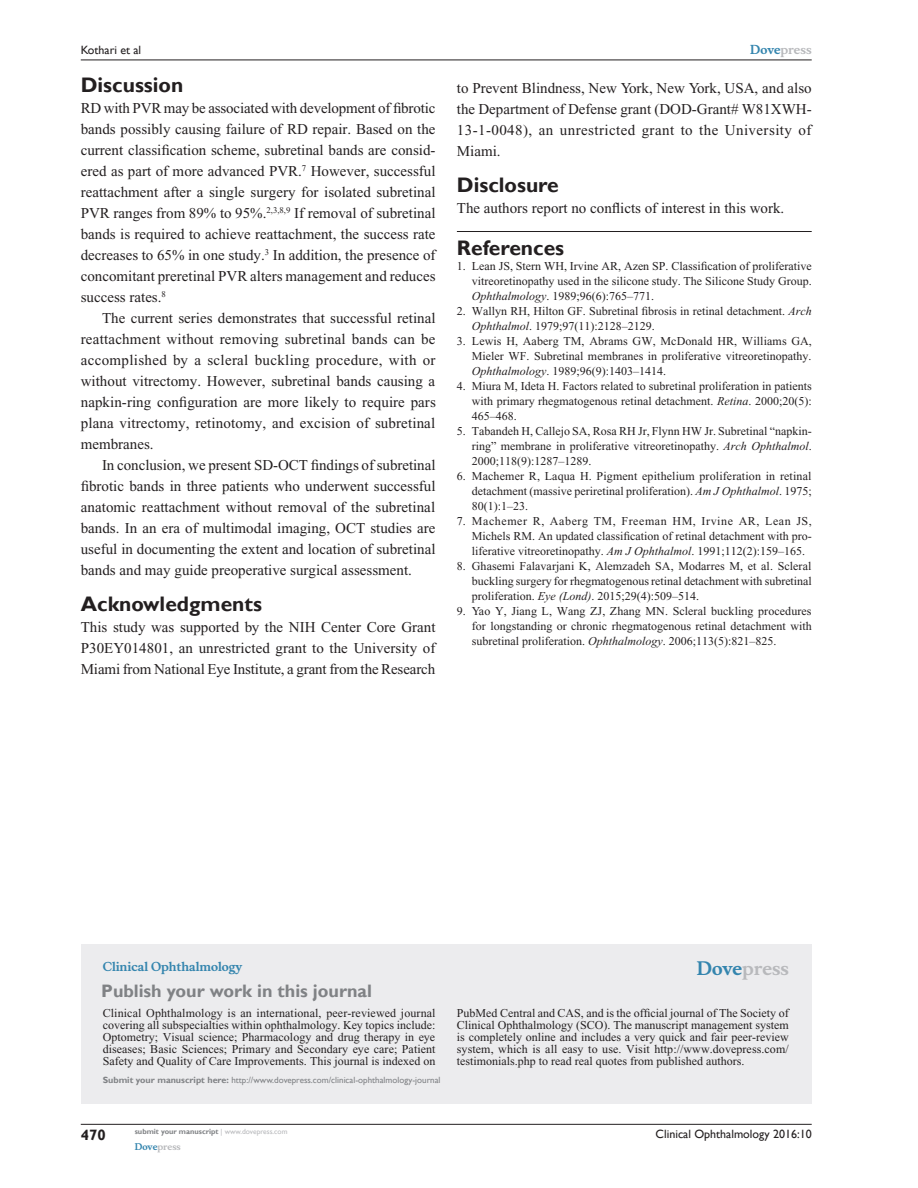
<style>
.page{position:relative;width:918px;height:1188px;background:#fff}
.page>*{position:absolute;margin:0;border:0;box-sizing:border-box;transform-origin:0 0}
.RefH{font:700 21px "Gill Sans";color:#231f20}
.PromBx-H1{font:700 18px "Gill Sans";color:#808285}
.PromBx-Brand{font:700 18px "Musee";color:#b8b9bc}
.TxF{font:15px/21px "Times New Roman";color:#231f20;text-align:justify}
.Tx{font:15px/21px "Times New Roman";color:#231f20;text-align:justify}
.t1{font:700 15px "Gill Sans";color:#231f20}
.RefNL1{font:12px/15px "Times New Roman";color:#231f20;text-align:justify}
.PromBx-Tx{font:12px/12px "Times New Roman";color:#231f20;text-align:justify}
.t2{font:12px "Gill Sans";color:#231f20}
.PromBx-JrnlName{font:700 12px "Musee";color:#3485ae}
.t3{font:700 12px "Musee";color:#b8b9bc}
.PromBx-SubmitMssWebA{font:9px "Gill Sans";color:#808285}
.t4{font:700 9px "Musee";color:#b8b9bc}
.t5{font:700 7.5px "Gill Sans";color:#808285}
.s1{color:#3485ae}
.s2{font-style:italic}
.s3{font-weight:700}
.s4{font-weight:400;color:#b8b9bc}
</style>
<div class="page">
<div style="left:81px;top:944px;width:731px;height:159px;background:#ececee"></div>
<hr style="left:81px;top:1124px;width:731px;height:1px;background:#231f20">
<hr style="left:81px;top:60px;width:731px;height:1px;background:#231f20">
<hr style="left:457px;top:231px;width:355px;height:1px;background:#231f20">
<p class="t2" style="left:81px;top:43px;width:62px">Kothari et al</p>
<h1 class="RefH" style="left:81px;top:73px;width:104px">Discussion</h1>
<p class="TxF" style="left:81px;top:98px;width:356px">RD with PVR may be associated with development of fibrotic bands possibly causing failure of RD repair. Based on the current classification scheme, subretinal bands are consid&shy;ered as part of more advanced PVR.<sup>7</sup> However, successful reattachment after a single surgery for isolated subretinal PVR ranges from 89% to 95%.<sup>2,3,8,9</sup> If removal of subretinal bands is required to achieve reattachment, the success rate decreases to 65% in one study.<sup>3</sup> In addition, the presence of concomitant preretinal PVR alters management and reduces success rates.<sup>8</sup></p>
<p class="Tx" style="left:81px;top:308px;width:357px;text-indent:21px">The current series demonstrates that successful retinal reattachment without removing subretinal bands can be accomplished by a scleral buckling procedure, with or without vitrectomy. However, subretinal bands causing a napkin-ring configuration are more likely to require pars plana vitrectomy, retinotomy, and excision of subretinal membranes.</p>
<p class="Tx" style="left:81px;top:455px;width:356px;text-indent:21px">In conclusion, we present SD-OCT findings of subretinal fibrotic bands in three patients who underwent successful anatomic reattachment without removal of the subretinal bands. In an era of multimodal imaging, OCT studies are useful in documenting the extent and location of subretinal bands and may guide preoperative surgical assessment.</p>
<h1 class="RefH" style="left:81px;top:592px;width:183px">Acknowledgments</h1>
<p class="TxF" style="left:81px;top:617px;width:356px">This study was supported by the NIH Center Core Grant P30EY014801, an unrestricted grant to the University of Miami from National Eye Institute, a grant from the Research</p>
<p class="t3" style="left:750px;top:43px;width:63px"><span class="s1">Dove</span>press</p>
<p class="TxF" style="left:457px;top:77px;width:356px">to Prevent Blindness, New York, New York, USA, and also the Department of Defense grant (DOD-Grant# W81XWH-13-1-0048), an unrestricted grant to the University of Miami.</p>
<h1 class="RefH" style="left:457px;top:172px;width:103px">Disclosure</h1>
<p class="TxF" style="left:457px;top:197px;width:329px">The authors report no conflicts of interest in this work.</p>
<p class="RefH" style="left:457px;top:235px;width:109px">References</p>
<p class="RefNL1" style="left:472px;top:258px;width:341px;text-indent:-15px">1. Lean JS, Stern WH, Irvine AR, Azen SP. Classification of proliferative vitreoretinopathy used in the silicone study. The Silicone Study Group.<br><span class="s2">Ophthalmology</span>. 1989;96(6):765–771.</p>
<p class="RefNL1" style="left:472px;top:303px;width:341px;text-indent:-15px">2. Wallyn RH, Hilton GF. Subretinal fibrosis in retinal detachment. <span class="s2">Arch<br>Ophthalmol</span>. 1979;97(11):2128–2129.</p>
<p class="RefNL1" style="left:472px;top:333px;width:342px;text-indent:-15px">3. Lewis H, Aaberg TM, Abrams GW, McDonald HR, Williams GA, Mieler WF. Subretinal membranes in proliferative vitreoretinopathy.<br><span class="s2">Ophthalmology</span>. 1989;96(9):1403–1414.</p>
<p class="RefNL1" style="left:472px;top:378px;width:341px;text-indent:-15px">4. Miura M, Ideta H. Factors related to subretinal proliferation in patients with primary rhegmatogenous retinal detachment. <span class="s2">Retina</span>. 2000;20(5):<br>465–468.</p>
<p class="RefNL1" style="left:472px;top:423px;width:341px;text-indent:-15px">5. Tabandeh H, Callejo SA, Rosa RH Jr, Flynn HW Jr. Subretinal “napkin&shy;ring” membrane in proliferative vitreoretinopathy. <span class="s2">Arch Ophthalmol</span>.<br>2000;118(9):1287–1289.</p>
<p class="RefNL1" style="left:472px;top:468px;width:341px;text-indent:-15px">6. Machemer R, Laqua H. Pigment epithelium proliferation in retinal detachment (massive periretinal proliferation). <span class="s2">Am J Ophthalmol</span>. 1975; 80(1):1–23.</p>
<p class="RefNL1" style="left:472px;top:513px;width:341px;text-indent:-15px">7. Machemer R, Aaberg TM, Freeman HM, Irvine AR, Lean JS, Michels RM. An updated classification of retinal detachment with pro&shy;liferative vitreoretinopathy. <span class="s2">Am J Ophthalmol</span>. 1991;112(2):159–165.</p>
<p class="RefNL1" style="left:472px;top:558px;width:341px;text-indent:-15px">8. Ghasemi Falavarjani K, Alemzadeh SA, Modarres M, et al. Scleral buckling surgery for rhegmatogenous retinal detachment with subretinal proliferation. <span class="s2">Eye (Lond)</span>. 2015;29(4):509–514.</p>
<p class="RefNL1" style="left:472px;top:603px;width:341px;text-indent:-15px">9. Yao Y, Jiang L, Wang ZJ, Zhang MN. Scleral buckling procedures for longstanding or chronic rhegmatogenous retinal detachment with subretinal proliferation. <span class="s2">Ophthalmology</span>. 2006;113(5):821–825.</p>
<p class="PromBx-JrnlName" style="left:103px;top:959px;width:141px">Clinical Ophthalmology</p>
<p class="PromBx-H1" style="left:101px;top:980px;width:272px">Publish your work in this journal</p>
<p class="PromBx-Brand" style="left:697px;top:958px;width:94px"><span class="s1">Dove</span>press</p>
<p class="PromBx-Tx" style="left:103px;top:1007px;width:334px">Clinical Ophthalmology is an international, peer-reviewed journal covering all subspecialties within ophthalmology. Key topics include:<br>Optometry; Visual science; Pharmacology and drug therapy in eye diseases; Basic Sciences; Primary and Secondary eye care; Patient Safety and Quality of Care Improvements. This journal is indexed on</p>
<p class="PromBx-Tx" style="left:457px;top:1007px;width:333px">PubMed Central and CAS, and is the official journal of The Society of Clinical Ophthalmology (SCO). The manuscript management system is completely online and includes a very quick and fair peer-review system, which is all easy to use. Visit http://www.dovepress.com/ testimonials.php to read real quotes from published authors.</p>
<p class="PromBx-SubmitMssWebA" style="left:103px;top:1075px;width:339px"><span class="s3">Submit your manuscript here:</span> http://www.dovepress.com/clinical-ophthalmology-journal</p>
<p class="t1" style="left:81px;top:1126px;width:26px">470</p>
<p class="t5" style="left:135px;top:1127px;width:154px">submit your manuscript <span class="s4">| www.dovepress.com</span></p>
<p class="t4" style="left:135px;top:1141px;width:48px"><span class="s1">Dove</span>press</p>
<p class="t2" style="left:656px;top:1127px;width:158px">Clinical Ophthalmology 2016:10</p>
</div>
